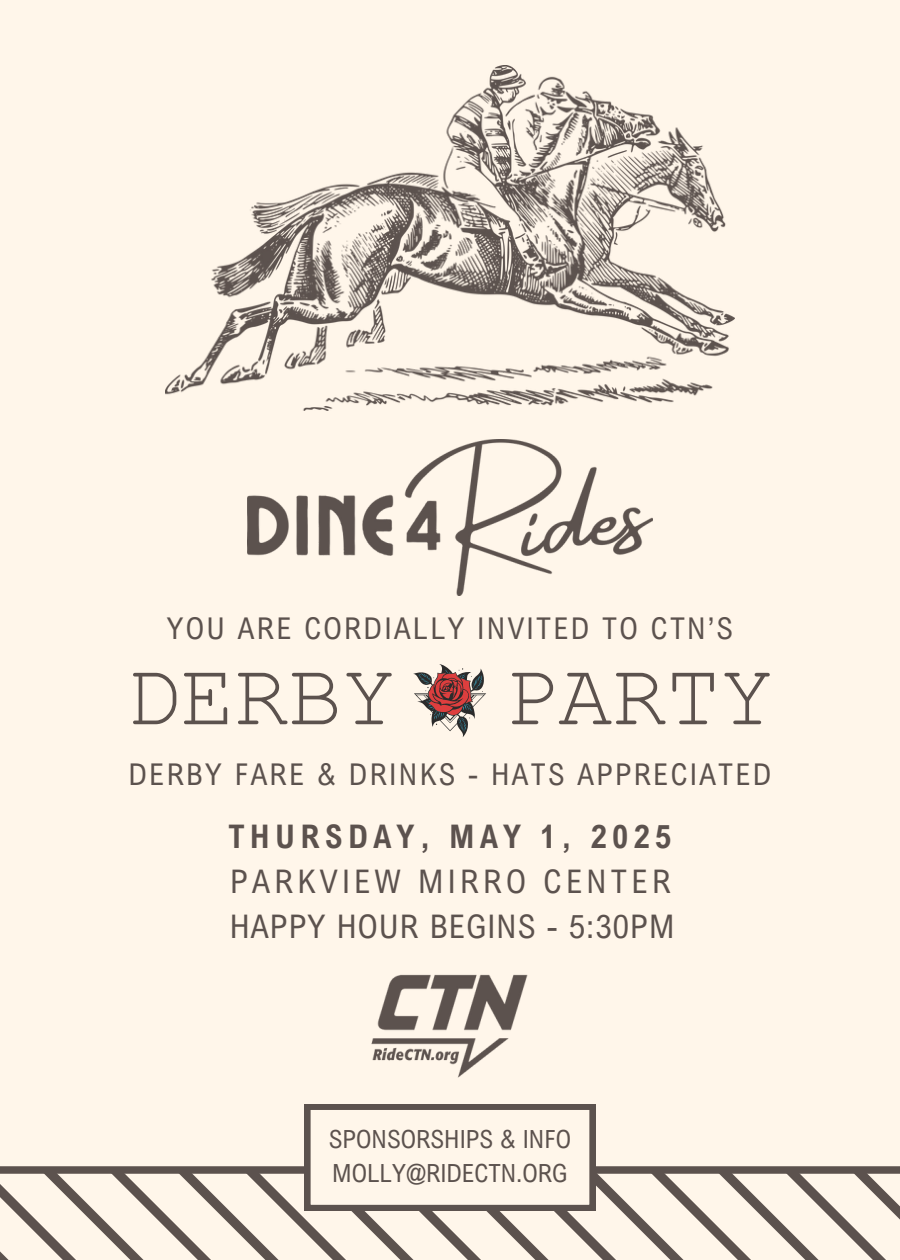
<style>
.page{position:relative;width:900px;height:1260px;background:#fff6ea}
.page>*{position:absolute;margin:0;border:0;box-sizing:border-box;transform-origin:0 0}
.t1{font:90px "Courier PS Pro";color:#5c524e}
.t2{font:32.5px/45px "Arial Nova Cond";letter-spacing:.13em;color:#5c524e;text-align:justify}
.t3{font:30px "Arial Nova Cond";letter-spacing:.075em;color:#5c524e}
.t4{font:25px "Arial Nova Cond";color:#5c524e}
.s1{font-weight:700}
</style>
<div class="page">
<img style="left:165px;top:65px;width:570px;height:345px">
<img style="left:247px;top:440px;width:405px;height:156px">
<svg style="left:413px;top:664px;width:73px;height:73px"></svg>
<img style="left:371px;top:974px;width:157px;height:104px">
<div style="left:0;top:1166px;width:900px;height:8px;background:#5c524e"></div>
<svg style="left:0;top:1173px;width:305px;height:24px"></svg>
<svg style="left:0;top:1197px;width:305px;height:63px"></svg>
<svg style="left:305px;top:1104px;width:595px;height:156px"></svg>
<h2 class="t3" style="left:167px;top:610px;width:568px">YOU ARE CORDIALLY INVITED TO CTN’S</h2>
<h2 class="t1" style="left:126px;top:666px;width:650px">DERBY PARTY</h2>
<p class="t3" style="left:129px;top:756px;width:644px">DERBY FARE &amp; DRINKS - HATS APPRECIATED</p>
<h1 class="t2" style="left:228px;top:813px;width:448px"><span class="s1">THURSDAY, MAY 1, 2025<br></span>PARKVIEW MIRRO CENTER HAPPY HOUR BEGINS - 5:30PM</h1>
<p class="t4" style="left:329px;top:1124px;width:244px">SPONSORSHIPS &amp; INFO</p>
<p class="t4" style="left:332px;top:1157px;width:237px">MOLLY@RIDECTN.ORG</p>
</div>
